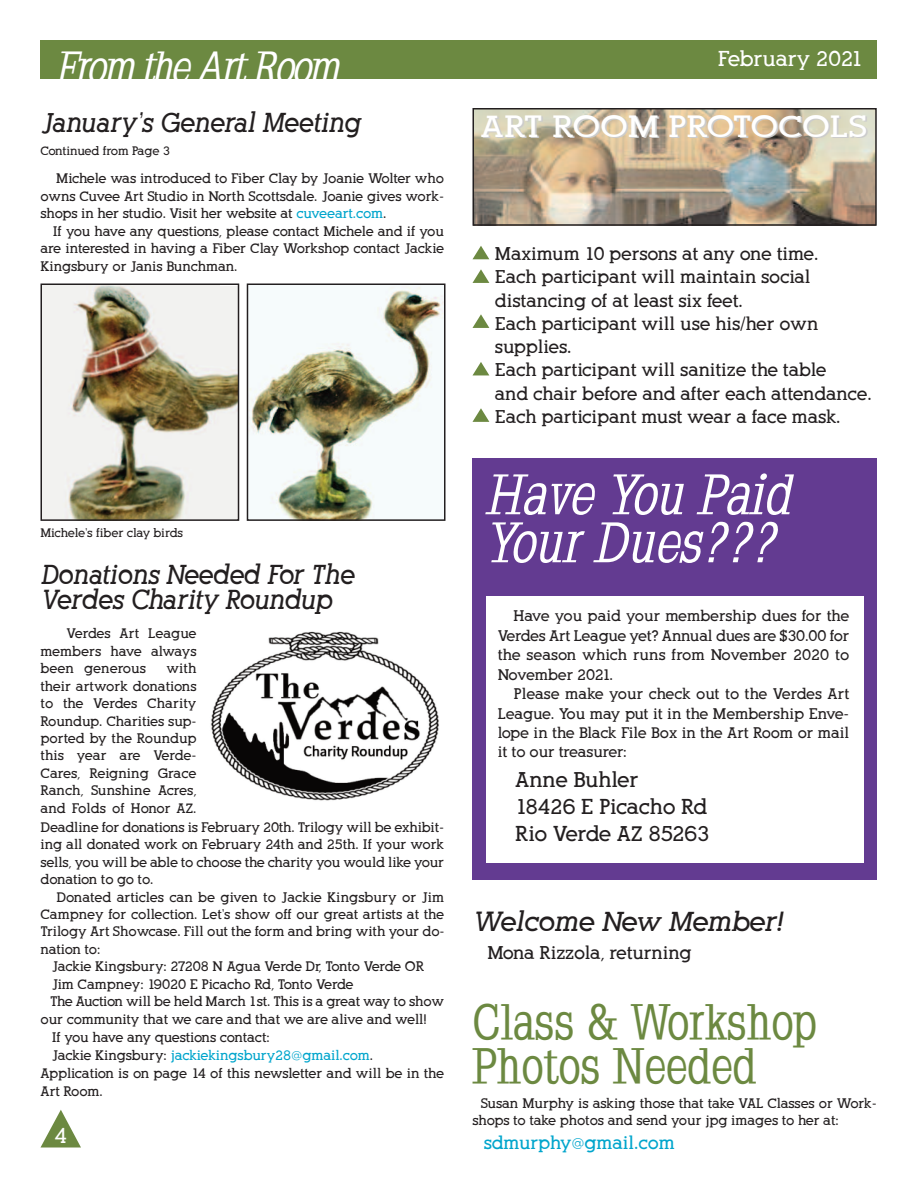
<style>
.page{position:relative;width:918px;height:1188px;background:#fff}
.page>*{position:absolute;margin:0;border:0;box-sizing:border-box;transform-origin:0 0}
.t1{font:italic 700 54px/48px "Napoleodoni";color:#fff}
.t2{font:700 48px/43.5px "Napoleodoni";color:#6c8941}
.t3{font:italic 700 42px "Napoleodoni";color:#fff}
.t4{font:700 30px "Alexandria FLF";color:#fff;scale:1.15 1}
.t5{font:italic 700 27px/25.5px "Alexandria FLF";color:#231f20;scale:.92 1}
.t6{font:italic 700 27px "Alexandria FLF";color:#231f20}
.t7{font:700 21px/27.2px "Alexandria FLF";color:#231f20}
.t8{font:700 21px "Alexandria FLF";color:#fff}
.t9{font:700 18px/23.2px "Alexandria FLF";color:#231f20}
.t10{font:700 18px "Alexandria FLF";color:#00a5cc}
.t11{font:700 15px/19.4px "Alexandria FLF";color:#231f20;text-align:justify}
.t12{font:700 13.5px/17.5px "Alexandria FLF";color:#231f20;text-align:justify}
.t13{font:700 13.5px "Alexandria FLF";color:#00a5cc}
.t14{font:700 12px "Alexandria FLF";color:#231f20}
.s1{color:#00a5cc}
.s2{color:#231f20}
.s3{font-size:18px}
.s4{font-size:21px}
</style>
<div class="page">
<div style="left:40px;top:40px;width:838px;height:39px;background:#6c8941"></div>
<svg style="left:472px;top:246px;width:17px;height:13px"></svg>
<svg style="left:472px;top:269px;width:17px;height:14px"></svg>
<svg style="left:472px;top:314px;width:17px;height:14px"></svg>
<svg style="left:473px;top:362px;width:16px;height:13px"></svg>
<svg style="left:472px;top:408px;width:17px;height:14px"></svg>
<svg style="left:40px;top:1110px;width:41px;height:38px"></svg>
<img style="left:475px;top:111px;width:399px;height:112px">
<div style="left:472px;top:108px;width:405px;height:118px;border:2px solid #231f20"></div>
<img style="left:43px;top:287px;width:193px;height:231px">
<div style="left:40px;top:284px;width:199px;height:237px;border:2px solid #231f20"></div>
<img style="left:250px;top:287px;width:193px;height:231px">
<div style="left:247px;top:284px;width:199px;height:237px;border:2px solid #231f20"></div>
<img style="left:210px;top:631px;width:229px;height:170px">
<div style="left:472px;top:458px;width:406px;height:422px;background:#633b91"></div>
<div style="left:486px;top:596px;width:378px;height:267px;background:#fff"></div>
<h3 class="t3" style="left:55px;top:43px;width:295px">From the Art Room</h3>
<h3 class="t5" style="left:41px;top:110px;width:349px">January’s General Meeting</h3>
<p class="t14" style="left:40px;top:144px;width:131px">Continued from Page 3</p>
<p class="t12" style="left:41px;top:170px;width:405px;text-indent:16px">Michele was introduced to Fiber Clay by Joanie Wolter who owns Cuvee Art Studio in North Scottsdale. Joanie gives work&shy;shops in her studio. Visit her website at <span class="s1">cuveeart.com</span>.</p>
<p class="t12" style="left:41px;top:222px;width:405px;text-indent:12px">If you have any questions, please contact Michele and if you are interested in having a Fiber Clay Workshop contact Jackie Kingsbury or Janis Bunchman.</p>
<p class="t14" style="left:41px;top:527px;width:144px">Michele’s fiber clay birds</p>
<h3 class="t5" style="left:41px;top:562px;width:342px">Donations Needed For The<br>Verdes Charity Roundup</h3>
<p class="t12" style="left:40px;top:625px;width:157px;text-indent:26px">Verdes Art League members have always been generous</p>
<p class="t12" style="left:40px;top:660px;width:157px;text-indent:126px">with their artwork donations to the Verdes Charity Roundup. Charities sup&shy;ported by the Roundup this year are Verde-Cares, Reigning Grace Ranch, Sunshine Acres, and Folds of Honor AZ.</p>
<p class="t12" style="left:40px;top:818px;width:405px">Deadline for donations is February 20th. Trilogy will be exhibit&shy;ing all donated work on February 24th and 25th. If your work sells, you will be able to choose the charity you would like your donation to go to.</p>
<p class="t12" style="left:56px;top:888px;width:389px">Donated articles can be given to Jackie Kingsbury or Jim</p>
<p class="t12" style="left:41px;top:906px;width:405px">Campney for collection. Let’s show off our great artists at the</p>
<p class="t12" style="left:41px;top:923px;width:405px">Trilogy Art Showcase. Fill out the form and bring with your do-</p>
<p class="t12" style="left:41px;top:941px;width:61px">nation to:</p>
<p class="t12" style="left:52px;top:958px;width:374px">Jackie Kingsbury: 27208 N Agua Verde Dr, Tonto Verde OR</p>
<p class="t12" style="left:52px;top:976px;width:303px">Jim Campney: 19020 E Picacho Rd, Tonto Verde</p>
<p class="t12" style="left:50px;top:993px;width:395px">The Auction will be held March 1st. This is a great way to show</p>
<p class="t12" style="left:41px;top:1011px;width:388px">our community that we care and that we are alive and well!</p>
<p class="t12" style="left:52px;top:1029px;width:219px">If you have any questions contact:</p>
<p class="t13" style="left:52px;top:1048px;width:323px"><span class="s2">Jackie Kingsbury:</span> jackiekingsbury28<span class="s3">@</span>gmail.com<span class="s2">.</span></p>
<p class="t12" style="left:40px;top:1065px;width:405px">Application is on page 14 of this newsletter and will be in the</p>
<p class="t12" style="left:40px;top:1083px;width:64px">Art Room.</p>
<h3 class="t8" style="left:55px;top:1124px;width:14px">4</h3>
<h3 class="t8" style="left:718px;top:47px;width:147px">February 2021</h3>
<h3 class="t4" style="left:481px;top:110px;width:337px">ART ROOM PROTOCOLS</h3>
<p class="t9" style="left:495px;top:242px;width:378px">Maximum 10 persons at any one time.<br>Each participant will maintain social distancing of at least six feet.<br>Each participant will use his/her own supplies.<br>Each participant will sanitize the table<br>and chair before and after each attendance.<br>Each participant must wear a face mask.</p>
<h1 class="t1" style="left:485px;top:470px;width:318px">Have You Paid<br>Your Dues???</h1>
<p class="t11" style="left:498px;top:607px;width:353px;text-indent:16px">Have you paid your membership dues for the Verdes Art League yet? Annual dues are $30.00 for the season which runs from November 2020 to November 2021.</p>
<p class="t11" style="left:498px;top:684px;width:353px;text-indent:16px">Please make your check out to the Verdes Art League. You may put it in the Membership Enve&shy;lope in the Black File Box in the Art Room or mail it to our treasurer:</p>
<h3 class="t7" style="left:515px;top:766px;width:196px">Anne Buhler<br>18426 E Picacho Rd<br>Rio Verde AZ 85263</h3>
<h3 class="t6" style="left:472px;top:907px;width:311px">Welcome New Member!</h3>
<h3 class="t9" style="left:487px;top:941px;width:206px">Mona Rizzola, returning</h3>
<h2 class="t2" style="left:472px;top:1000px;width:346px">Class &amp; Workshop<br>Photos Needed</h2>
<p class="t12" style="left:472px;top:1094px;width:406px;text-indent:8px">Susan Murphy is asking those that take VAL Classes or Work&shy;shops to take photos and send your jpg images to her at:</p>
<h3 class="t10" style="left:484px;top:1133px;width:192px">sdmurphy<span class="s4">@</span>gmail.com</h3>
</div>
